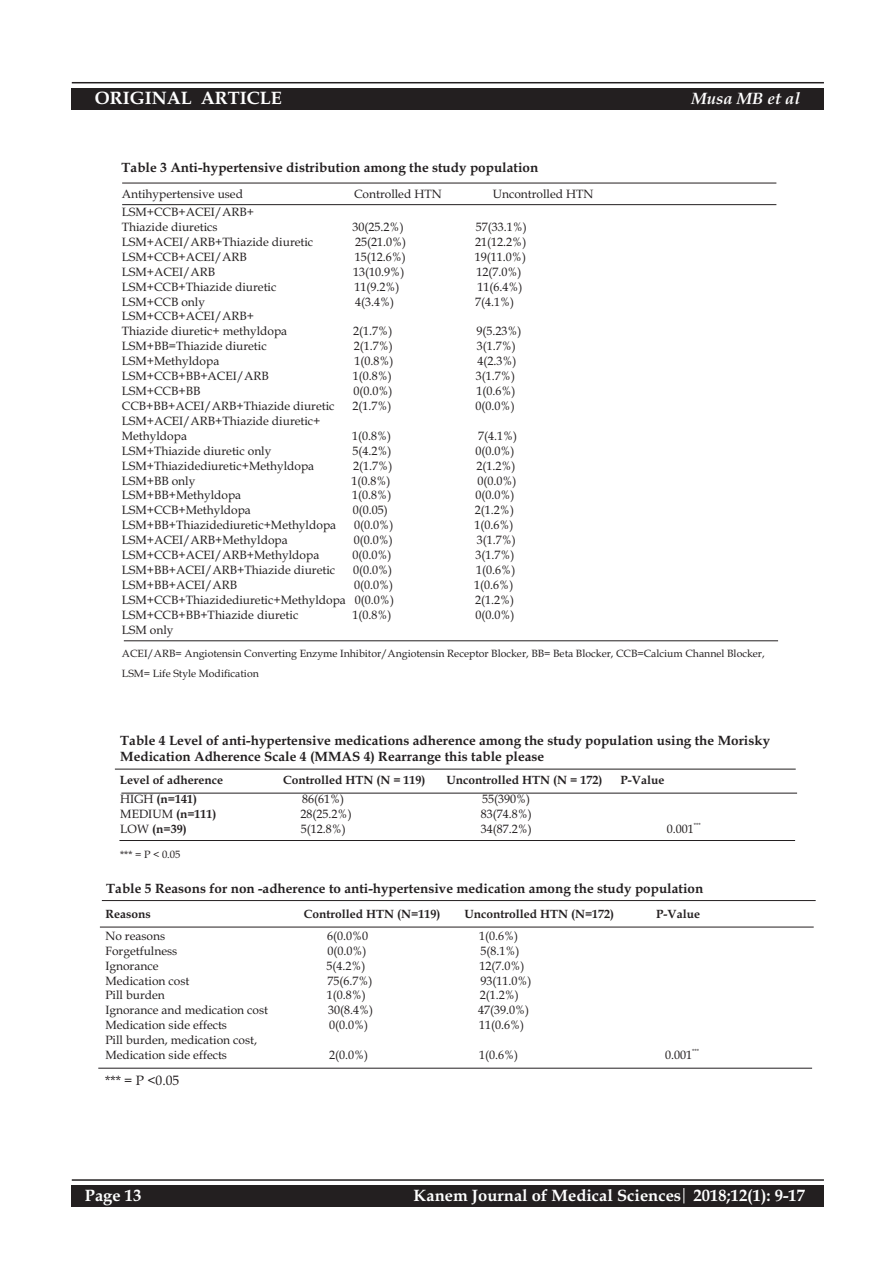
<style>
.page{position:relative;width:893px;height:1263px;background:#fff}
.page>*{position:absolute;margin:0;border:0;box-sizing:border-box;transform-origin:0 0}
.t1{font:700 18px "Book Antiqua";color:#fff}
.t2{font:700 16.5px "Book Antiqua";color:#fff}
.t3{font:italic 700 16.5px "Book Antiqua";color:#fff}
.t4{font:700 13.5px/16px "Book Antiqua";color:#231f20}
.t5{font:13.5px "Book Antiqua";color:#231f20}
.t6{font:12px/14.9px "Book Antiqua";color:#231f20}
.t7{font:700 12px "Book Antiqua";color:#231f20}
.t8{font:10.5px/20px "Book Antiqua";color:#231f20}
.t9{font:6px "Book Antiqua";color:#231f20}
.s1{font-weight:400}
</style>
<div class="page">
<hr style="left:72px;top:82px;width:752px;height:1px;background:#231f20">
<div style="left:72px;top:88px;width:752px;height:21px;background:#231f20"></div>
<hr style="left:72px;top:1179px;width:752px;height:2px;background:#231f20">
<div style="left:72px;top:1186px;width:752px;height:21px;background:#231f20"></div>
<svg style="left:683px;top:1188px;width:1px;height:15px"></svg>
<hr style="left:122px;top:183px;width:654px;height:1px;background:#231f20">
<hr style="left:122px;top:204px;width:654px;height:1px;background:#231f20">
<hr style="left:124px;top:640px;width:654px;height:1px;background:#231f20">
<hr style="left:115px;top:769px;width:681px;height:1px;background:#231f20">
<hr style="left:121px;top:793px;width:676px;height:1px;background:#231f20">
<hr style="left:119px;top:840px;width:676px;height:1px;background:#231f20">
<hr style="left:102px;top:900px;width:714px;height:1px;background:#231f20">
<hr style="left:100px;top:927px;width:714px;height:1px;background:#231f20">
<hr style="left:98px;top:1068px;width:714px;height:1px;background:#231f20">
<h1 class="t1" style="left:95px;top:91px;width:188px">ORIGINAL ARTICLE</h1>
<h2 class="t3" style="left:691px;top:92px;width:110px">Musa MB et al</h2>
<p class="t4" style="left:122px;top:161px;width:418px">Table 3 Anti-hypertensive distribution among the study population</p>
<p class="t6" style="left:122px;top:187px;width:123px">Antihypertensive used</p>
<p class="t6" style="left:354px;top:187px;width:89px">Controlled HTN</p>
<p class="t6" style="left:493px;top:187px;width:102px">Uncontrolled HTN</p>
<p class="t6" style="left:122px;top:206px;width:134px">LSM+CCB+ACEI/ARB+<br>Thiazide diuretics</p>
<p class="t6" style="left:353px;top:221px;width:53px">30(25.2%)</p>
<p class="t6" style="left:476px;top:221px;width:53px">57(33.1%)</p>
<p class="t6" style="left:122px;top:236px;width:193px">LSM+ACEI/ARB+Thiazide diuretic</p>
<p class="t6" style="left:355px;top:236px;width:53px">25(21.0%)</p>
<p class="t6" style="left:475px;top:236px;width:53px">21(12.2%)</p>
<p class="t6" style="left:122px;top:251px;width:127px">LSM+CCB+ACEI/ARB</p>
<p class="t6" style="left:355px;top:251px;width:53px">15(12.6%)</p>
<p class="t6" style="left:475px;top:251px;width:53px">19(11.0%)</p>
<p class="t6" style="left:122px;top:266px;width:95px">LSM+ACEI/ARB</p>
<p class="t6" style="left:353px;top:266px;width:53px">13(10.9%)</p>
<p class="t6" style="left:476px;top:266px;width:47px">12(7.0%)</p>
<p class="t6" style="left:122px;top:281px;width:156px">LSM+CCB+Thiazide diuretic</p>
<p class="t6" style="left:354px;top:281px;width:47px">11(9.2%)</p>
<p class="t6" style="left:477px;top:281px;width:47px">11(6.4%)</p>
<p class="t6" style="left:122px;top:295px;width:85px">LSM+CCB only</p>
<p class="t6" style="left:355px;top:295px;width:41px">4(3.4%)</p>
<p class="t6" style="left:475px;top:295px;width:41px">7(4.1%)</p>
<p class="t6" style="left:122px;top:310px;width:167px">LSM+CCB+ACEI/ARB+<br>Thiazide diuretic+ methyldopa</p>
<p class="t6" style="left:353px;top:325px;width:41px">2(1.7%)</p>
<p class="t6" style="left:476px;top:325px;width:47px">9(5.23%)</p>
<p class="t6" style="left:122px;top:340px;width:146px">LSM+BB=Thiazide diuretic</p>
<p class="t6" style="left:354px;top:340px;width:41px">2(1.7%)</p>
<p class="t6" style="left:477px;top:340px;width:41px">3(1.7%)</p>
<p class="t6" style="left:122px;top:355px;width:99px">LSM+Methyldopa</p>
<p class="t6" style="left:354px;top:355px;width:41px">1(0.8%)</p>
<p class="t6" style="left:477px;top:355px;width:41px">4(2.3%)</p>
<p class="t6" style="left:122px;top:370px;width:148px">LSM+CCB+BB+ACEI/ARB</p>
<p class="t6" style="left:353px;top:370px;width:41px">1(0.8%)</p>
<p class="t6" style="left:476px;top:370px;width:41px">3(1.7%)</p>
<p class="t6" style="left:122px;top:385px;width:80px">LSM+CCB+BB</p>
<p class="t6" style="left:353px;top:385px;width:41px">0(0.0%)</p>
<p class="t6" style="left:476px;top:385px;width:41px">1(0.6%)</p>
<p class="t6" style="left:122px;top:400px;width:214px">CCB+BB+ACEI/ARB+Thiazide diuretic</p>
<p class="t6" style="left:353px;top:400px;width:41px">2(1.7%)</p>
<p class="t6" style="left:476px;top:400px;width:41px">0(0.0%)</p>
<p class="t6" style="left:122px;top:415px;width:200px">LSM+ACEI/ARB+Thiazide diuretic+<br>Methyldopa</p>
<p class="t6" style="left:352px;top:430px;width:41px">1(0.8%)</p>
<p class="t6" style="left:478px;top:430px;width:41px">7(4.1%)</p>
<p class="t6" style="left:122px;top:445px;width:151px">LSM+Thiazide diuretic only</p>
<p class="t6" style="left:352px;top:445px;width:41px">5(4.2%)</p>
<p class="t6" style="left:476px;top:445px;width:41px">0(0.0%)</p>
<p class="t6" style="left:122px;top:459px;width:194px">LSM+Thiazidediuretic+Methyldopa</p>
<p class="t6" style="left:353px;top:459px;width:41px">2(1.7%)</p>
<p class="t6" style="left:476px;top:459px;width:41px">2(1.2%)</p>
<p class="t6" style="left:122px;top:474px;width:75px">LSM+BB only</p>
<p class="t6" style="left:351px;top:474px;width:41px">1(0.8%)</p>
<p class="t6" style="left:478px;top:474px;width:41px">0(0.0%)</p>
<p class="t6" style="left:122px;top:489px;width:121px">LSM+BB+Methyldopa</p>
<p class="t6" style="left:352px;top:489px;width:41px">1(0.8%)</p>
<p class="t6" style="left:475px;top:489px;width:41px">0(0.0%)</p>
<p class="t6" style="left:122px;top:504px;width:131px">LSM+CCB+Methyldopa</p>
<p class="t6" style="left:353px;top:504px;width:36px">0(0.05)</p>
<p class="t6" style="left:475px;top:504px;width:41px">2(1.2%)</p>
<p class="t6" style="left:122px;top:519px;width:216px">LSM+BB+Thiazidediuretic+Methyldopa</p>
<p class="t6" style="left:354px;top:519px;width:41px">0(0.0%)</p>
<p class="t6" style="left:474px;top:519px;width:41px">1(0.6%)</p>
<p class="t6" style="left:122px;top:534px;width:167px">LSM+ACEI/ARB+Methyldopa</p>
<p class="t6" style="left:354px;top:534px;width:41px">0(0.0%)</p>
<p class="t6" style="left:477px;top:534px;width:41px">3(1.7%)</p>
<p class="t6" style="left:122px;top:549px;width:199px">LSM+CCB+ACEI/ARB+Methyldopa</p>
<p class="t6" style="left:352px;top:549px;width:41px">0(0.0%)</p>
<p class="t6" style="left:475px;top:549px;width:41px">3(1.7%)</p>
<p class="t6" style="left:122px;top:564px;width:215px">LSM+BB+ACEI/ARB+Thiazide diuretic</p>
<p class="t6" style="left:353px;top:564px;width:41px">0(0.0%)</p>
<p class="t6" style="left:476px;top:564px;width:41px">1(0.6%)</p>
<p class="t6" style="left:122px;top:579px;width:117px">LSM+BB+ACEI/ARB</p>
<p class="t6" style="left:354px;top:579px;width:41px">0(0.0%)</p>
<p class="t6" style="left:474px;top:579px;width:41px">1(0.6%)</p>
<p class="t6" style="left:122px;top:594px;width:274px">LSM+CCB+Thiazidediuretic+Methyldopa 0(0.0%)</p>
<p class="t6" style="left:475px;top:594px;width:41px">2(1.2%)</p>
<p class="t6" style="left:122px;top:609px;width:178px">LSM+CCB+BB+Thiazide diuretic</p>
<p class="t6" style="left:352px;top:609px;width:41px">1(0.8%)</p>
<p class="t6" style="left:475px;top:609px;width:41px">0(0.0%)</p>
<p class="t6" style="left:122px;top:623px;width:53px">LSM only</p>
<p class="t8" style="left:122px;top:644px;width:644px">ACEI/ARB= Angiotensin Converting Enzyme Inhibitor/Angiotensin Receptor Blocker, BB= Beta Blocker, CCB=Calcium Channel Blocker,<br>LSM= Life Style Modification</p>
<p class="t4" style="left:120px;top:734px;width:651px">Table 4 Level of anti-hypertensive medications adherence among the study population using the Morisky<br>Medication Adherence Scale 4 (MMAS 4) Rearrange this table please</p>
<p class="t7" style="left:120px;top:775px;width:105px">Level of adherence</p>
<p class="t7" style="left:283px;top:775px;width:144px">Controlled HTN (N = 119)</p>
<p class="t7" style="left:447px;top:775px;width:157px">Uncontrolled HTN (N = 172)</p>
<p class="t7" style="left:621px;top:775px;width:45px">P-Value</p>
<p class="t7" style="left:120px;top:794px;width:78px"><span class="s1">HIGH</span> (n=141)</p>
<p class="t6" style="left:302px;top:793px;width:44px">86(61%)</p>
<p class="t6" style="left:482px;top:793px;width:50px">55(390%)</p>
<p class="t7" style="left:120px;top:809px;width:98px"><span class="s1">MEDIUM</span> (n=111)</p>
<p class="t6" style="left:301px;top:808px;width:53px">28(25.2%)</p>
<p class="t6" style="left:481px;top:808px;width:53px">83(74.8%)</p>
<p class="t9" style="left:694px;top:823px;width:9px">***</p>
<p class="t7" style="left:120px;top:824px;width:68px"><span class="s1">LOW</span> (n=39)</p>
<p class="t6" style="left:301px;top:823px;width:47px">5(12.8%)</p>
<p class="t6" style="left:481px;top:823px;width:53px">34(87.2%)</p>
<p class="t6" style="left:667px;top:823px;width:28px">0.001</p>
<p class="t8" style="left:120px;top:845px;width:62px">*** = P &lt; 0.05</p>
<p class="t4" style="left:106px;top:882px;width:598px">Table 5 Reasons for non -adherence to anti-hypertensive medication among the study population</p>
<p class="t7" style="left:105px;top:909px;width:47px">Reasons</p>
<p class="t7" style="left:304px;top:909px;width:138px">Controlled HTN (N=119)</p>
<p class="t7" style="left:464px;top:909px;width:151px">Uncontrolled HTN (N=172)</p>
<p class="t7" style="left:656px;top:909px;width:45px">P-Value</p>
<p class="t6" style="left:105px;top:930px;width:61px">No reasons</p>
<p class="t6" style="left:327px;top:930px;width:43px">6(0.0%0</p>
<p class="t6" style="left:479px;top:930px;width:41px">1(0.6%)</p>
<p class="t6" style="left:105px;top:945px;width:73px">Forgetfulness</p>
<p class="t6" style="left:327px;top:945px;width:41px">0(0.0%)</p>
<p class="t6" style="left:480px;top:945px;width:41px">5(8.1%)</p>
<p class="t6" style="left:105px;top:959px;width:55px">Ignorance</p>
<p class="t6" style="left:326px;top:959px;width:41px">5(4.2%)</p>
<p class="t6" style="left:480px;top:959px;width:47px">12(7.0%)</p>
<p class="t6" style="left:105px;top:974px;width:86px">Medication cost</p>
<p class="t6" style="left:327px;top:974px;width:47px">75(6.7%)</p>
<p class="t6" style="left:481px;top:974px;width:53px">93(11.0%)</p>
<p class="t6" style="left:105px;top:989px;width:61px">Pill burden</p>
<p class="t6" style="left:327px;top:989px;width:41px">1(0.8%)</p>
<p class="t6" style="left:480px;top:989px;width:41px">2(1.2%)</p>
<p class="t6" style="left:105px;top:1004px;width:164px">Ignorance and medication cost</p>
<p class="t6" style="left:328px;top:1004px;width:47px">30(8.4%)</p>
<p class="t6" style="left:478px;top:1004px;width:53px">47(39.0%)</p>
<p class="t6" style="left:105px;top:1019px;width:123px">Medication side effects</p>
<p class="t6" style="left:329px;top:1019px;width:41px">0(0.0%)</p>
<p class="t6" style="left:479px;top:1019px;width:47px">11(0.6%)</p>
<p class="t6" style="left:105px;top:1034px;width:153px">Pill burden, medication cost,</p>
<p class="t9" style="left:692px;top:1049px;width:9px">***</p>
<p class="t6" style="left:105px;top:1049px;width:123px">Medication side effects</p>
<p class="t6" style="left:329px;top:1049px;width:41px">2(0.0%)</p>
<p class="t6" style="left:479px;top:1049px;width:41px">1(0.6%)</p>
<p class="t6" style="left:665px;top:1049px;width:28px">0.001</p>
<p class="t5" style="left:105px;top:1075px;width:76px">*** = P &lt;0.05</p>
<h2 class="t2" style="left:85px;top:1189px;width:58px">Page 13</h2>
<h2 class="t2" style="left:414px;top:1189px;width:393px">Kanem Journal of Medical Sciences 2018;12(1): 9-17</h2>
</div>
